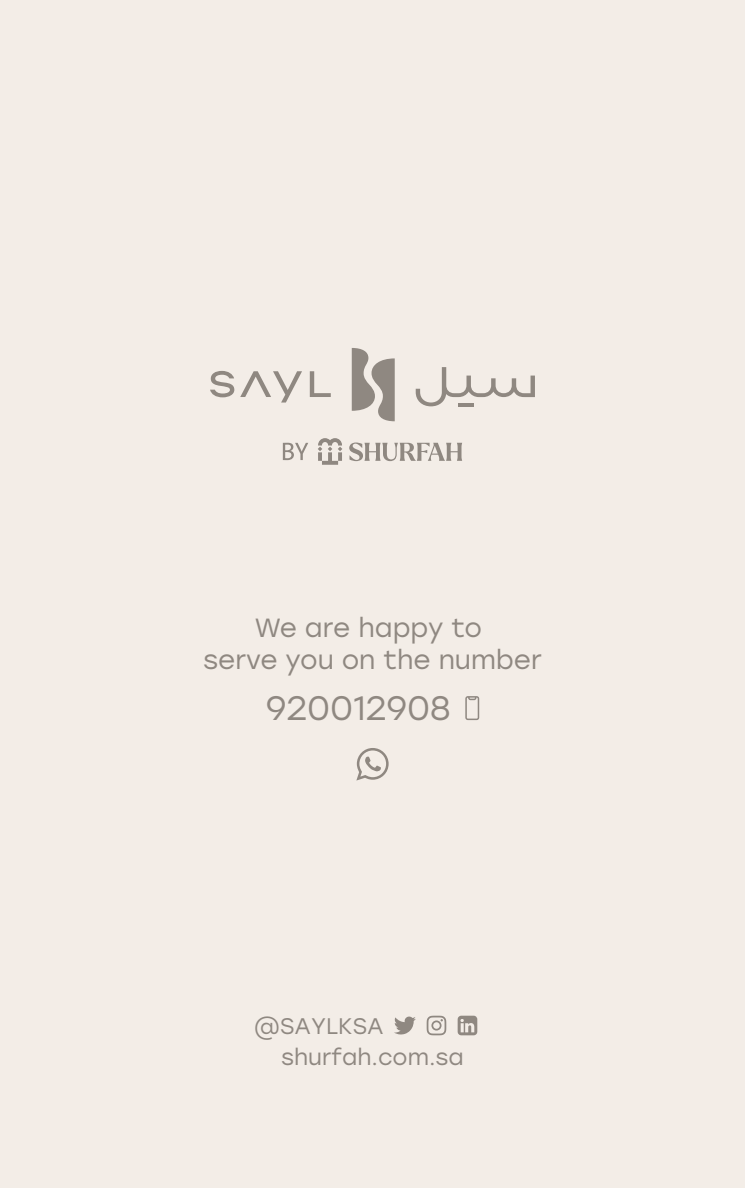
<style>
.page{position:relative;width:745px;height:1188px;background:#fff}
.page>*{position:absolute;margin:0;border:0;box-sizing:border-box;transform-origin:0 0}
.t1{font:33.88px "Stolzl";color:#8f8881}
.t2{font:26.25px/31.5px "Stolzl";color:#8f8881;text-align:center}
.t3{font:22.5px "Stolzl";color:#8f8881}
</style>
<div class="page">
<div style="left:0;top:0;width:744px;height:1187px;background:#f3ede7"></div>
<svg style="left:426px;top:1015px;width:20px;height:19px"></svg>
<svg style="left:457px;top:1015px;width:20px;height:19px"></svg>
<svg style="left:394px;top:1016px;width:21px;height:18px"></svg>
<svg style="left:351px;top:348px;width:43px;height:73px"></svg>
<svg style="left:240px;top:371px;width:62px;height:31px"></svg>
<svg style="left:309px;top:371px;width:21px;height:26px"></svg>
<svg style="left:210px;top:371px;width:24px;height:26px"></svg>
<svg style="left:415px;top:367px;width:119px;height:39px"></svg>
<svg style="left:457px;top:402px;width:16px;height:4px"></svg>
<svg style="left:318px;top:438px;width:24px;height:26px"></svg>
<svg style="left:349px;top:442px;width:113px;height:19px"></svg>
<svg style="left:283px;top:442px;width:25px;height:18px"></svg>
<svg style="left:465px;top:696px;width:14px;height:24px"></svg>
<svg style="left:356px;top:748px;width:32px;height:32px"></svg>
<p class="t2" style="left:203px;top:611px;width:340px">We are happy to<br>serve you on the number</p>
<p class="t1" style="left:265px;top:684px;width:186px">920012908</p>
<p class="t3" style="left:254px;top:1010px;width:131px">@SAYLKSA</p>
<p class="t3" style="left:281px;top:1041px;width:184px">shurfah.com.sa</p>
</div>
